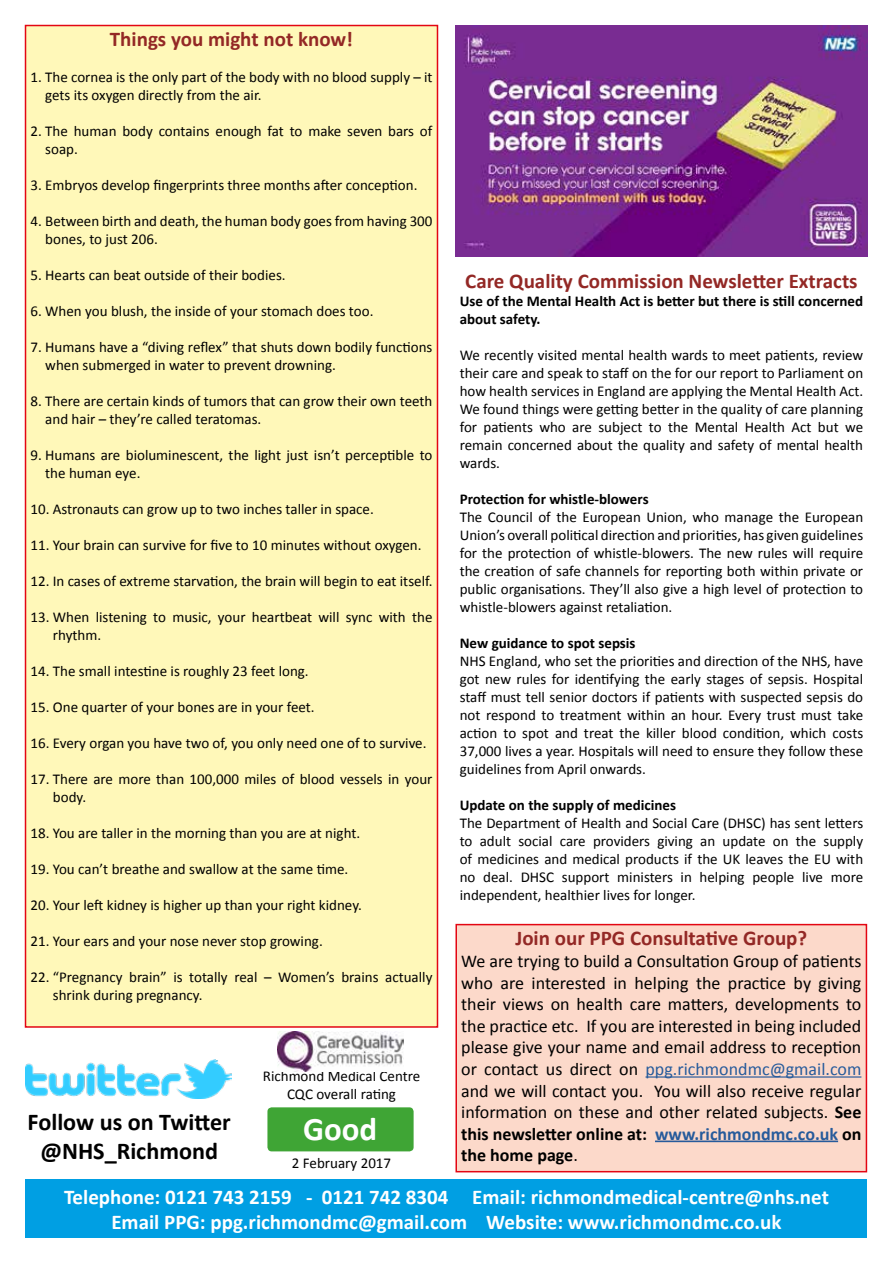
<style>
.page{position:relative;width:893px;height:1263px;background:#fff}
.page>*{position:absolute;margin:0;border:0;box-sizing:border-box;transform-origin:0 0}
.t1{font:700 33px "Calibri";color:#fff}
.t2{font:700 24.15px/29px "Calibri";color:#000;text-align:center}
.t3{font:700 21px/25.2px "Calibri";color:#fff;text-align:center}
.t4{font:700 21px "Calibri";color:#932825}
.t5{font:18px/21.6px "Calibri";color:#000;text-align:justify}
.t6{font:15px/18px "Calibri";color:#000}
.t7{font:700 15px/18px "Calibri";color:#000}
.s1{color:#275b9b}
.s2{font-weight:700}
.s3{font-weight:700;color:#275b9b}
</style>
<div class="page">
<div style="left:26px;top:1179px;width:841px;height:58px;background:#009fe3"></div>
<div style="left:456px;top:924px;width:410px;height:248px;background:#fcd9ca"></div>
<hr style="left:645px;top:1076px;width:216px;height:1px;background:#275b9b">
<hr style="left:655px;top:1140px;width:183px;height:2px;background:#275b9b">
<div style="left:455px;top:924px;width:412px;height:248px;border:2px solid #e30613"></div>
<img style="left:26px;top:1060px;width:205px;height:38px">
<div style="left:267px;top:1107px;width:147px;height:44px;background:#3fa535;border-radius:4px"></div>
<div style="left:26px;top:26px;width:411px;height:1001px;background:#fff8b9"></div>
<div style="left:25px;top:25px;width:413px;height:1003px;border:2px solid #e30613"></div>
<img style="left:278px;top:1031px;width:125px;height:40px">
<img style="left:455px;top:25px;width:412px;height:232px">
<h3 class="t4" style="left:110px;top:26px;width:245px">Things you might not know!</h3>
<p class="t6" style="left:45px;top:68px;width:389px;text-indent:-15px">1. The cornea is the only part of the body with no blood supply – it gets its oxygen directly from the air.</p>
<p class="t6" style="left:45px;top:122px;width:389px;text-indent:-15px">2. The human body contains enough fat to make seven bars of soap.</p>
<p class="t6" style="left:31px;top:176px;width:388px">3. Embryos develop fingerprints three months after conception.</p>
<p class="t6" style="left:45px;top:212px;width:389px;text-indent:-15px">4. Between birth and death, the human body goes from having 300 bones, to just 206.</p>
<p class="t6" style="left:31px;top:266px;width:257px">5. Hearts can beat outside of their bodies.</p>
<p class="t6" style="left:31px;top:302px;width:344px">6. When you blush, the inside of your stomach does too.</p>
<p class="t6" style="left:45px;top:338px;width:389px;text-indent:-15px">7. Humans have a “diving reflex” that shuts down bodily functions when submerged in water to prevent drowning.</p>
<p class="t6" style="left:45px;top:392px;width:389px;text-indent:-15px">8. There are certain kinds of tumors that can grow their own teeth and hair – they’re called teratomas.</p>
<p class="t6" style="left:45px;top:446px;width:389px;text-indent:-15px">9. Humans are bioluminescent, the light just isn’t perceptible to the human eye.</p>
<p class="t6" style="left:31px;top:500px;width:345px">10. Astronauts can grow up to two inches taller in space.</p>
<p class="t6" style="left:31px;top:536px;width:392px">11. Your brain can survive for five to 10 minutes without oxygen.</p>
<p class="t6" style="left:31px;top:572px;width:403px">12. In cases of extreme starvation, the brain will begin to eat itself.</p>
<p class="t6" style="left:53px;top:608px;width:381px;text-indent:-22px">13. When listening to music, your heartbeat will sync with the rhythm.</p>
<p class="t6" style="left:31px;top:662px;width:280px">14. The small intestine is roughly 23 feet long.</p>
<p class="t6" style="left:31px;top:698px;width:286px">15. One quarter of your bones are in your feet.</p>
<p class="t6" style="left:31px;top:734px;width:398px">16. Every organ you have two of, you only need one of to survive.</p>
<p class="t6" style="left:53px;top:770px;width:381px;text-indent:-22px">17. There are more than 100,000 miles of blood vessels in your body.</p>
<p class="t6" style="left:31px;top:824px;width:331px">18. You are taller in the morning than you are at night.</p>
<p class="t6" style="left:31px;top:860px;width:319px">19. You can’t breathe and swallow at the same time.</p>
<p class="t6" style="left:31px;top:896px;width:333px">20. Your left kidney is higher up than your right kidney.</p>
<p class="t6" style="left:31px;top:932px;width:294px">21. Your ears and your nose never stop growing.</p>
<p class="t6" style="left:53px;top:968px;width:381px;text-indent:-22px">22. “Pregnancy brain” is totally real – Women’s brains actually shrink during pregnancy.</p>
<p class="t6" style="left:263px;top:1066px;width:159px;text-align:center">Richmond Medical Centre<br>CQC overall rating</p>
<h2 class="t2" style="left:28px;top:1106px;width:205px">Follow us on Twitter @NHS_Richmond</h2>
<h1 class="t1" style="left:303px;top:1109px;width:76px">Good</h1>
<p class="t6" style="left:292px;top:1153px;width:101px">2 February 2017</p>
<h3 class="t4" style="left:465px;top:268px;width:394px">Care Quality Commission Newsletter Extracts</h3>
<p class="t7" style="left:460px;top:291px;width:405px">Use of the Mental Health Act is better but there is still concerned about safety.</p>
<p class="t6" style="left:460px;top:345px;width:405px;text-align:justify">We recently visited mental health wards to meet patients, review their care and speak to staff on the for our report to Parliament on how health services in England are applying the Mental Health Act.<br>We found things were getting better in the quality of care planning for patients who are subject to the Mental Health Act but we remain concerned about the quality and safety of mental health wards.</p>
<p class="t7" style="left:460px;top:489px;width:190px">Protection for whistle-blowers</p>
<p class="t6" style="left:460px;top:507px;width:405px;text-align:justify">The Council of the European Union, who manage the European Union’s overall political direction and priorities, has given guidelines for the protection of whistle-blowers. The new rules will require the creation of safe channels for reporting both within private or public organisations. They’ll also give a high level of protection to whistle-blowers against retaliation.</p>
<p class="t7" style="left:460px;top:633px;width:177px">New guidance to spot sepsis</p>
<p class="t6" style="left:460px;top:651px;width:405px;text-align:justify">NHS England, who set the priorities and direction of the NHS, have got new rules for identifying the early stages of sepsis. Hospital staff must tell senior doctors if patients with suspected sepsis do not respond to treatment within an hour. Every trust must take action to spot and treat the killer blood condition, which costs 37,000 lives a year. Hospitals will need to ensure they follow these guidelines from April onwards.</p>
<p class="t7" style="left:460px;top:795px;width:218px">Update on the supply of medicines</p>
<p class="t6" style="left:460px;top:813px;width:405px;text-align:justify">The Department of Health and Social Care (DHSC) has sent letters to adult social care providers giving an update on the supply of medicines and medical products if the UK leaves the EU with no deal. DHSC support ministers in helping people live more independent, healthier lives for longer.</p>
<h3 class="t4" style="left:515px;top:925px;width:293px">Join our PPG Consultative Group?</h3>
<p class="t5" style="left:461px;top:949px;width:402px">We are trying to build a Consultation Group of patients who are interested in helping the practice by giving their views on health care matters, developments to the practice etc. If you are interested in being included please give your name and email address to reception or contact us direct on <span class="s1">ppg.richmondmc@gmail.com </span>and we will contact you. You will also receive regular information on these and other related subjects. <span class="s2">See this newsletter online at:</span> <span class="s3">www.richmondmc.co.uk</span> <span class="s2">on the home page</span>.</p>
<h3 class="t3" style="left:64px;top:1183px;width:766px">Telephone: 0121 743 2159 - 0121 742 8304 Email: richmondmedical-centre@nhs.net<br>Email PPG: ppg.richmondmc@gmail.com Website: www.richmondmc.co.uk</h3>
</div>
